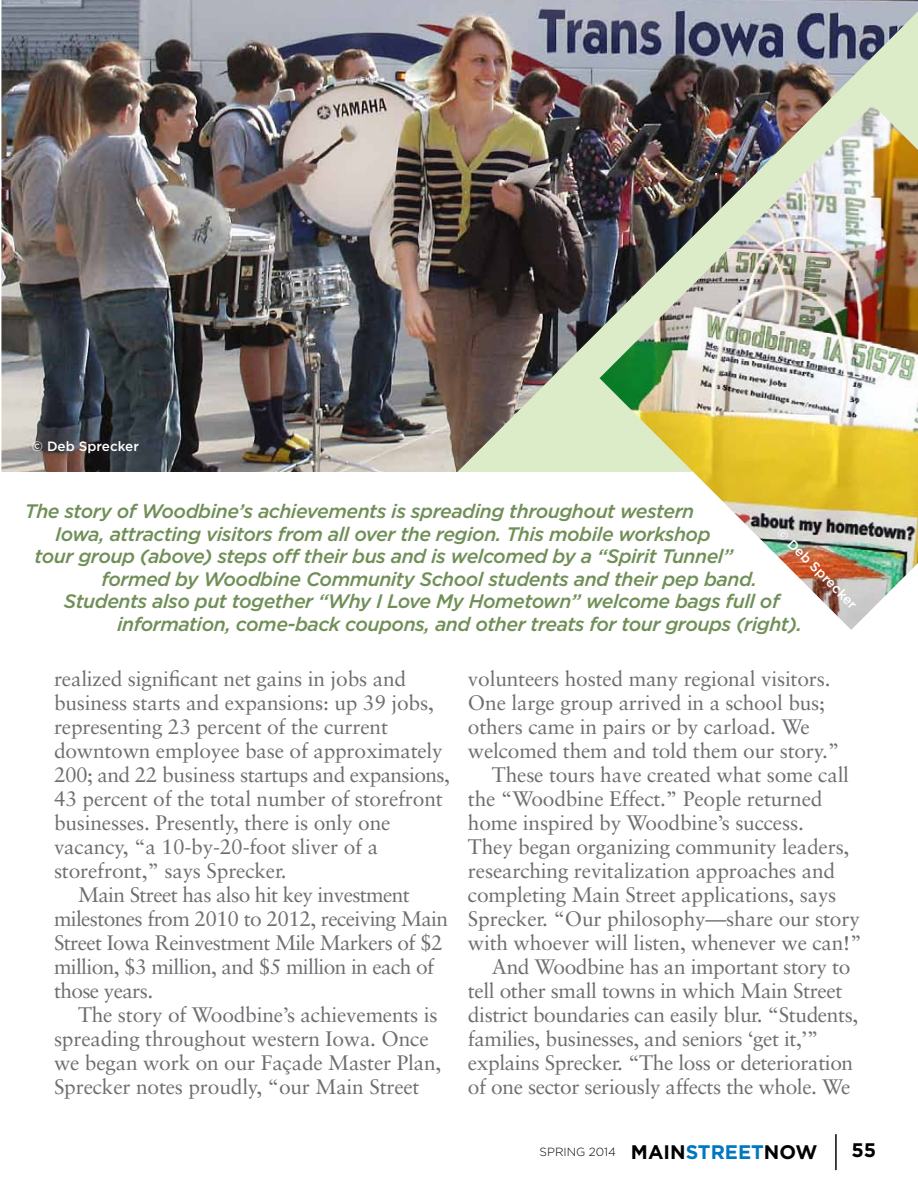
<style>
.page{position:relative;width:918px;height:1188px;background:#fff}
.page>*{position:absolute;margin:0;border:0;box-sizing:border-box;transform-origin:0 0}
.t1{font:21px "Sabon";letter-spacing:-.01em;color:#6d6e71}
.t2{font:21px "Sabon";letter-spacing:-.03em;color:#6d6e71}
.t3{font:700 19.65px "Gotham";color:#0077c1}
.t4{font:700 19.65px "Gotham";color:#000}
.t5{font:italic 500 19.5px "Gotham";letter-spacing:-.025em;color:#708f57}
.t6{font:500 13.5px "Gotham";color:#fff}
.t7{font:300 11.85px "Gotham HTF";color:#000}
.s1{font-family:"Gotham";font-weight:700;font-size:19.65px}
</style>
<div class="page">
<img style="left:1px;top:0;width:917px;height:472px">
<img style="left:600px;top:105px;width:318px;height:525px">
<hr style="left:835px;top:1134px;width:2px;height:36px;background:#000">
<p class="t6" style="left:32px;top:439px;width:109px">© Deb Sprecker</p>
<p class="t5" style="left:25px;top:500px;width:671px">The story of Woodbine’s achievements is spreading throughout western</p>
<p class="t5" style="left:55px;top:523px;width:657px">Iowa, attracting visitors from all over the region. This mobile workshop</p>
<p class="t5" style="left:35px;top:545px;width:700px">tour group (above) steps off their bus and is welcomed by a “Spirit Tunnel”</p>
<p class="t5" style="left:101px;top:568px;width:657px">formed by Woodbine Community School students and their pep band.</p>
<p class="t5" style="left:64px;top:590px;width:717px">Students also put together “Why I Love My Hometown” welcome bags full of</p>
<p class="t5" style="left:117px;top:613px;width:687px">information, come-back coupons, and other treats for tour groups (right).</p>
<p class="t6" style="left:784px;top:525px;width:109px;rotate:45deg">© Deb Sprecker</p>
<p class="t1" style="left:54px;top:666px;width:354px">realized significant net gains in jobs and</p>
<p class="t1" style="left:54px;top:690px;width:381px">business starts and expansions: up 39 jobs,</p>
<p class="t1" style="left:54px;top:714px;width:336px">representing 23 percent of the current</p>
<p class="t1" style="left:54px;top:738px;width:390px">downtown employee base of approximately</p>
<p class="t2" style="left:54px;top:762px;width:397px">200; and 22 business startups and expansions,</p>
<p class="t1" style="left:54px;top:786px;width:390px">43 percent of the total number of storefront</p>
<p class="t1" style="left:54px;top:810px;width:338px">businesses. Presently, there is only one</p>
<p class="t1" style="left:54px;top:834px;width:326px">vacancy, “a 10-by-20-foot sliver of a</p>
<p class="t1" style="left:54px;top:858px;width:234px">storefront,” says Sprecker.</p>
<p class="t2" style="left:78px;top:882px;width:333px">Main Street has also hit key investment</p>
<p class="t2" style="left:54px;top:906px;width:396px">milestones from 2010 to 2012, receiving Main</p>
<p class="t2" style="left:54px;top:930px;width:390px">Street Iowa Reinvestment Mile Markers of $2</p>
<p class="t2" style="left:54px;top:954px;width:382px">million, $3 million, and $5 million in each of</p>
<p class="t2" style="left:54px;top:978px;width:101px">those years.</p>
<p class="t1" style="left:78px;top:1002px;width:361px">The story of Woodbine’s achievements is</p>
<p class="t1" style="left:54px;top:1026px;width:376px">spreading throughout western Iowa. Once</p>
<p class="t1" style="left:54px;top:1050px;width:389px">we began work on our Façade Master Plan,</p>
<p class="t1" style="left:54px;top:1074px;width:367px">Sprecker notes proudly, “our Main Street</p>
<p class="t1" style="left:468px;top:666px;width:364px">volunteers hosted many regional visitors.</p>
<p class="t1" style="left:468px;top:690px;width:359px">One large group arrived in a school bus;</p>
<p class="t1" style="left:468px;top:714px;width:343px">others came in pairs or by carload. We</p>
<p class="t1" style="left:468px;top:738px;width:373px">welcomed them and told them our story.”</p>
<p class="t1" style="left:492px;top:762px;width:359px">These tours have created what some call</p>
<p class="t1" style="left:468px;top:786px;width:356px">the “Woodbine Effect.” People returned</p>
<p class="t1" style="left:468px;top:810px;width:337px">home inspired by Woodbine’s success.</p>
<p class="t1" style="left:468px;top:834px;width:383px">They began organizing community leaders,</p>
<p class="t1" style="left:468px;top:858px;width:369px">researching revitalization approaches and</p>
<p class="t1" style="left:468px;top:882px;width:370px">completing Main Street applications, says</p>
<p class="t1" style="left:468px;top:906px;width:393px">Sprecker. “Our philosophy—share our story</p>
<p class="t1" style="left:468px;top:930px;width:395px">with whoever will listen, whenever we can!”</p>
<p class="t1" style="left:492px;top:954px;width:360px">And Woodbine has an important story to</p>
<p class="t1" style="left:468px;top:978px;width:376px">tell other small towns in which Main Street</p>
<p class="t1" style="left:468px;top:1002px;width:392px">district boundaries can easily blur. “Students,</p>
<p class="t1" style="left:468px;top:1026px;width:352px">families, businesses, and seniors ‘get it,’”</p>
<p class="t1" style="left:468px;top:1050px;width:387px">explains Sprecker. “The loss or deterioration</p>
<p class="t1" style="left:468px;top:1074px;width:384px">of one sector seriously affects the whole. We</p>
<p class="t7" style="left:540px;top:1146px;width:122px">Spring 2014 <span class="s1">MAIN</span></p>
<p class="t3" style="left:686px;top:1140px;width:27px">STREET</p>
<p class="t4" style="left:764px;top:1140px;width:55px">NOW</p>
<p class="t4" style="left:852px;top:1139px;width:26px">55</p>
</div>
